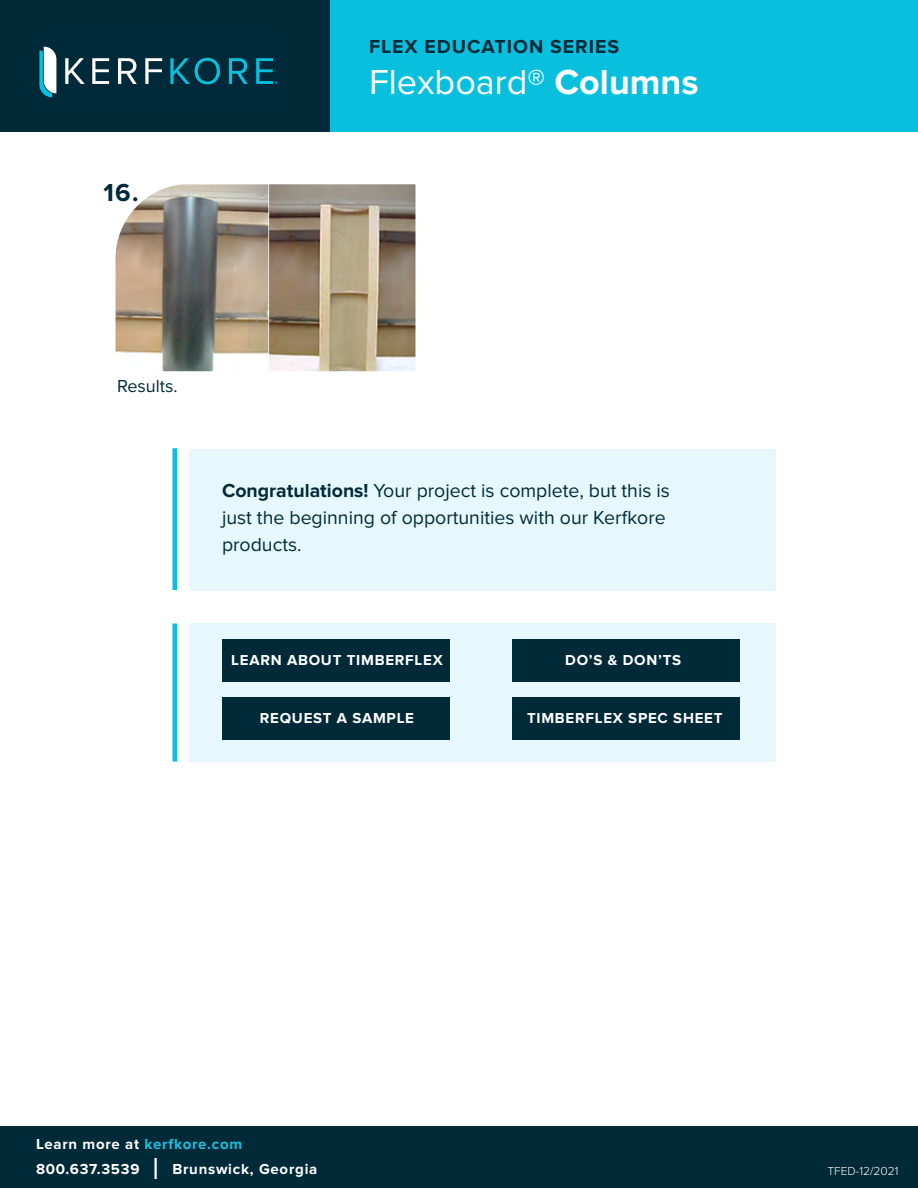
<style>
.page{position:relative;width:918px;height:1188px;background:#fff}
.page>*{position:absolute;margin:0;border:0;box-sizing:border-box;transform-origin:0 0}
.t1{font:36px "Proxima Nova";color:#fff}
.t2{font:700 25.5px "Proxima Nova";color:#012a39}
.Paragraph_Style_1{font:19.5px/27px "Proxima Nova";color:#012a39}
.t3{font:700 19.5px "Proxima Nova";letter-spacing:.05em;color:#012a39}
.Paragraph_Style_1-2{font:18px "Proxima Nova";color:#012a39}
.t4{font:700 15px "Proxima Nova";letter-spacing:.05em;color:#fff}
.t5{font:700 15px "Proxima Nova";letter-spacing:.05em;color:#1dc1dc}
.t6{font:300 12px "Proxima Nova";color:#fff}
.s1{font-weight:700}
.s2{color:#fff}
</style>
<div class="page">
<div style="left:312px;top:0;width:606px;height:132px;background:#08c0de"></div>
<div style="left:0;top:0;width:330px;height:132px;background:#012a39"></div>
<div style="left:0;top:1126px;width:918px;height:62px;background:#012a39"></div>
<img style="left:116px;top:184px;width:300px;height:187px">
<svg style="left:65px;top:58px;width:20px;height:26px"></svg>
<svg style="left:92px;top:58px;width:17px;height:26px"></svg>
<svg style="left:118px;top:58px;width:19px;height:26px"></svg>
<svg style="left:145px;top:58px;width:17px;height:26px"></svg>
<svg style="left:170px;top:58px;width:50px;height:26px"></svg>
<svg style="left:229px;top:58px;width:19px;height:26px"></svg>
<svg style="left:39px;top:47px;width:17px;height:50px"></svg>
<svg style="left:256px;top:58px;width:22px;height:26px"></svg>
<div style="left:189px;top:449px;width:586px;height:142px;background:#e6f8fb"></div>
<div style="left:172px;top:448px;width:5px;height:142px;background:#08c0de"></div>
<div style="left:189px;top:623px;width:586px;height:139px;background:#e6f8fb"></div>
<div style="left:222px;top:639px;width:228px;height:43px;background:#012a39"></div>
<div style="left:222px;top:697px;width:228px;height:43px;background:#012a39"></div>
<div style="left:512px;top:639px;width:228px;height:43px;background:#012a39"></div>
<div style="left:512px;top:697px;width:228px;height:43px;background:#012a39"></div>
<div style="left:172px;top:623px;width:5px;height:139px;background:#08c0de"></div>
<hr style="left:154px;top:1158px;width:3px;height:21px;background:#fff">
<p class="t2" style="left:104px;top:178px;width:37px">16.</p>
<p class="t3" style="left:369px;top:35px;width:252px">FLEX EDUCATION SERIES</p>
<p class="t1" style="left:369px;top:61px;width:331px">Flexboard® <span class="s1">Columns</span></p>
<p class="Paragraph_Style_1-2" style="left:117px;top:376px;width:62px">Results.</p>
<p class="Paragraph_Style_1" style="left:222px;top:477px;width:450px"><span class="s1">Congratulations!</span> Your project is complete, but this is just the beginning of opportunities with our Kerfkore products.</p>
<p class="t4" style="left:231px;top:651px;width:213px">LEARN ABOUT TIMBERFLEX</p>
<p class="t4" style="left:565px;top:651px;width:117px">DO’S &amp; DON’TS</p>
<p class="t4" style="left:260px;top:709px;width:156px">REQUEST A SAMPLE</p>
<p class="t4" style="left:527px;top:709px;width:197px">TIMBERFLEX SPEC SHEET</p>
<p class="t5" style="left:36px;top:1135px;width:208px"><span class="s2">Learn more at</span> kerfkore.com</p>
<p class="t4" style="left:36px;top:1161px;width:105px">800.637.3539</p>
<p class="t4" style="left:172px;top:1161px;width:146px">Brunswick, Georgia</p>
<p class="t6" style="left:828px;top:1165px;width:72px">TFED-12/2021</p>
</div>
